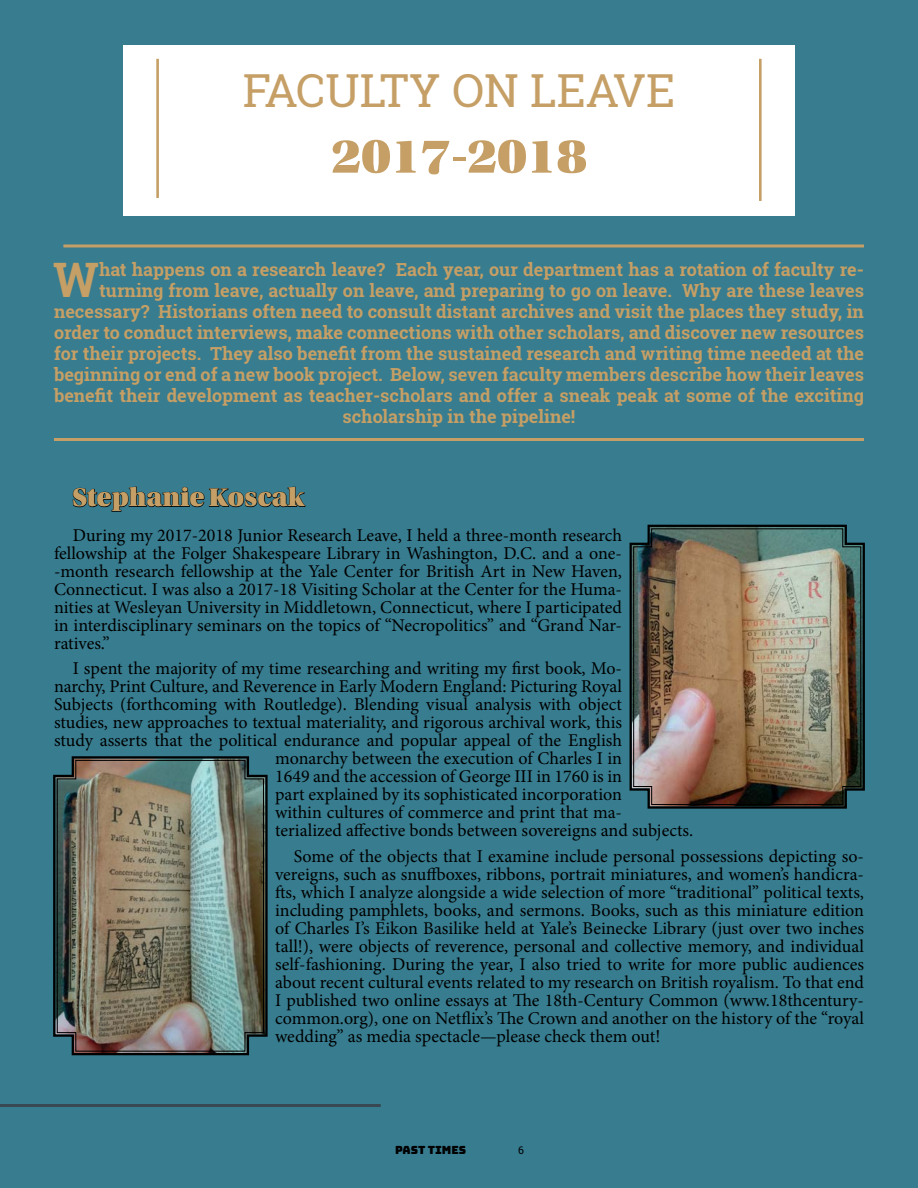
<style>
.page{position:relative;width:918px;height:1188px;background:#377c8f}
.page>*{position:absolute;margin:0;border:0;box-sizing:border-box;transform-origin:0 0}
.Special_Headline{font:51px "Utopia Std Black Headline";color:#c59f65}
.Pull_Quote_-_Bold{font:700 47.55px "Roboto Slab";color:#c59f65}
.Special_Headline-2{font:45.6px "Roboto Slab";color:#c59f65}
.News_Brief_Body_Text{font:27px "Utopia Std Black Headline";color:#c59f65}
.News_Brief_Body_Text-2{font:18px/18px "Minion Pro";color:#000;text-align:justify}
.Pull_Quote_-_Bold-2{font:700 18px "Roboto Slab";color:#c59f65}
.t1{font:11.25px "Bungee";color:#000}
.t2{font:10.5px "Roboto Slab";color:#000}
</style>
<div class="page">
<hr style="left:54px;top:438px;width:810px;height:3px;background:#c59f65">
<svg style="left:72px;top:486px;width:234px;height:26px"></svg>
<div style="left:123px;top:45px;width:672px;height:171px;background:#fff"></div>
<hr style="left:156px;top:59px;width:3px;height:139px;background:#c59f65">
<hr style="left:759px;top:59px;width:3px;height:142px;background:#c59f65">
<hr style="left:0;top:1104px;width:381px;height:3px;background:#394954">
<hr style="left:63px;top:245px;width:801px;height:3px;background:#c59f65">
<svg style="left:53px;top:756px;width:215px;height:300px"></svg>
<img style="left:57px;top:760px;width:207px;height:292px">
<svg style="left:629px;top:524px;width:236px;height:285px"></svg>
<img style="left:633px;top:528px;width:229px;height:277px">
<p class="Special_Headline-2" style="left:243px;top:60px;width:434px">FACULTY ON LEAVE</p>
<p class="Special_Headline" style="left:331px;top:129px;width:257px">2017-2018</p>
<p class="Pull_Quote_-_Bold" style="left:53px;top:248px;width:47px">W</p>
<p class="Pull_Quote_-_Bold-2" style="left:99px;top:258px;width:766px">hat happens on a research leave? Each year, our department has a rotation of faculty re-</p>
<p class="Pull_Quote_-_Bold-2" style="left:99px;top:279px;width:766px">turning from leave, actually on leave, and preparing to go on leave. Why are these leaves</p>
<p class="Pull_Quote_-_Bold-2" style="left:54px;top:300px;width:812px">necessary? Historians often need to consult distant archives and visit the places they study, in</p>
<p class="Pull_Quote_-_Bold-2" style="left:54px;top:321px;width:812px">order to conduct interviews, make connections with other scholars, and discover new resources</p>
<p class="Pull_Quote_-_Bold-2" style="left:54px;top:342px;width:812px">for their projects. They also benefit from the sustained research and writing time needed at the</p>
<p class="Pull_Quote_-_Bold-2" style="left:54px;top:363px;width:812px">beginning or end of a new book project. Below, seven faculty members describe how their leaves</p>
<p class="Pull_Quote_-_Bold-2" style="left:54px;top:384px;width:811px">benefit their development as teacher-scholars and offer a sneak peak at some of the exciting</p>
<p class="Pull_Quote_-_Bold-2" style="left:343px;top:405px;width:234px">scholarship in the pipeline!</p>
<p class="News_Brief_Body_Text" style="left:73px;top:483px;width:233px">Stephanie Koscak</p>
<p class="News_Brief_Body_Text-2" style="left:54px;top:526px;width:570px;text-indent:19px">During my 2017-2018 Junior Research Leave, I held a three-month research fellowship at the Folger Shakespeare Library in Washington, D.C. and a one--month research fellowship at the Yale Center for British Art in New Haven, Connecticut. I was also a 2017-18 Visiting Scholar at the Center for the Huma&shy;nities at Wesleyan University in Middletown, Connecticut, where I participated in interdisciplinary seminars on the topics of “Necropolitics” and “Grand Nar&shy;ratives.”</p>
<p class="News_Brief_Body_Text-2" style="left:73px;top:660px;width:551px">I spent the majority of my time researching and writing my first book, Mo-</p>
<p class="News_Brief_Body_Text-2" style="left:54px;top:678px;width:570px">narchy, Print Culture, and Reverence in Early Modern England: Picturing Royal</p>
<p class="News_Brief_Body_Text-2" style="left:54px;top:696px;width:570px">Subjects (forthcoming with Routledge). Blending visual analysis with object</p>
<p class="News_Brief_Body_Text-2" style="left:54px;top:714px;width:570px">studies, new approaches to textual materiality, and rigorous archival work, this</p>
<p class="News_Brief_Body_Text-2" style="left:54px;top:732px;width:570px">study asserts that the political endurance and popular appeal of the English</p>
<p class="News_Brief_Body_Text-2" style="left:275px;top:750px;width:348px">monarchy between the execution of Charles I in</p>
<p class="News_Brief_Body_Text-2" style="left:275px;top:768px;width:348px">1649 and the accession of George III in 1760 is in</p>
<p class="News_Brief_Body_Text-2" style="left:275px;top:786px;width:348px">part explained by its sophisticated incorporation</p>
<p class="News_Brief_Body_Text-2" style="left:275px;top:804px;width:348px">within cultures of commerce and print that ma-</p>
<p class="News_Brief_Body_Text-2" style="left:275px;top:822px;width:420px">terialized affective bonds between sovereigns and subjects.</p>
<p class="News_Brief_Body_Text-2" style="left:275px;top:847px;width:590px;text-indent:19px">Some of the objects that I examine include personal possessions depicting so&shy;vereigns, such as snuffboxes, ribbons, portrait miniatures, and women’s handicra&shy;fts, which I analyze alongside a wide selection of more “traditional” political texts, including pamphlets, books, and sermons. Books, such as this miniature edition of Charles I’s Eikon Basilike held at Yale’s Beinecke Library (just over two inches tall!), were objects of reverence, personal and collective memory, and individual self-fashioning. During the year, I also tried to write for more public audiences about recent cultural events related to my research on British royalism. To that end I published two online essays at The 18th-Century Common (www.18thcentury&shy;common.org), one on Netflix’s The Crown and another on the history of the “royal wedding” as media spectacle—please check them out!</p>
<p class="t1" style="left:395px;top:1144px;width:73px">PAST TIMES</p>
<p class="t2" style="left:518px;top:1143px;width:7px">6</p>
</div>
